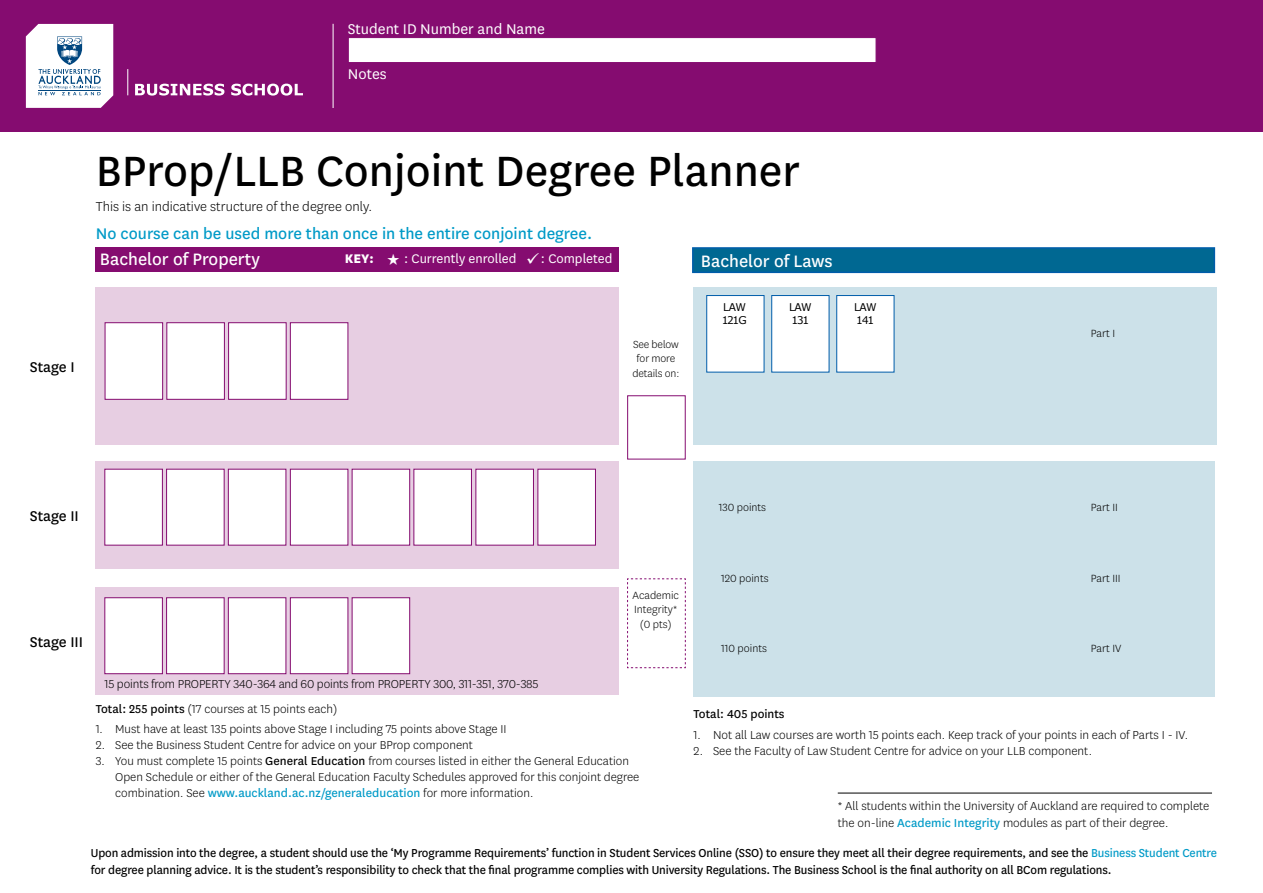
<style>
.page{position:relative;width:1263px;height:893px;background:#fff}
.page>*{position:absolute;margin:0;border:0;box-sizing:border-box;transform-origin:0 0}
.t1{font:49.5px "National";color:#000}
.t2{font:19.35px "National";color:#fff}
.t3{font:18px "National";color:#009ac7}
.t4{font:16.5px "National";color:#fff}
.t5{font:16.5px "National";color:#000}
.t6{font:300 15px "National";color:#000}
.t7{font:14.55px "National";color:#fff}
.t8{font:800 14.55px "National";color:#fff}
.t9{font:300 13.5px/16.2px "National";color:#000}
.t10{font:13.5px/16.2px "National";letter-spacing:-.01em;color:#000}
.t11{font:300 12.15px/14.7px "National";color:#000;text-align:center}
.t12{font:300 12px/14.4px "National";letter-spacing:-.01em;color:#000;text-align:center}
.t13{font:10.65px/12.8px "Verdana";letter-spacing:-.04em;color:#000}
.s1{font-weight:400}
.s2{font-weight:400;color:#009ac7}
.s3{color:#009ac7}
</style>
<div class="page">
<div style="left:0;top:0;width:1263px;height:132px;background:#850c70"></div>
<svg style="left:26px;top:24px;width:87px;height:84px;background:#e0e5ed"></svg>
<svg style="left:127px;top:69px;width:1px;height:26px"></svg>
<svg style="left:135px;top:84px;width:89px;height:12px"></svg>
<svg style="left:231px;top:84px;width:72px;height:12px"></svg>
<div style="left:348px;top:37px;width:528px;height:26px;background:#fff;border:1px solid #850c70"></div>
<hr style="left:333px;top:24px;width:1px;height:84px;background:#fff">
<div style="left:96px;top:287px;width:523px;height:157px;background:#e7cee2"></div>
<div style="left:105px;top:322px;width:58px;height:78px;background:#fff;border:1px solid #850c70"></div>
<div style="left:167px;top:322px;width:58px;height:78px;background:#fff;border:1px solid #850c70"></div>
<div style="left:228px;top:322px;width:58px;height:78px;background:#fff;border:1px solid #850c70"></div>
<div style="left:290px;top:322px;width:58px;height:78px;background:#fff;border:1px solid #850c70"></div>
<div style="left:96px;top:461px;width:523px;height:108px;background:#e7cee2"></div>
<div style="left:96px;top:587px;width:523px;height:108px;background:#e7cee2"></div>
<div style="left:96px;top:247px;width:523px;height:25px;background:#850c70"></div>
<div style="left:105px;top:469px;width:58px;height:76px;background:#fff"></div>
<div style="left:105px;top:597px;width:58px;height:77px;background:#fff;border:1px solid #850c70"></div>
<div style="left:166px;top:469px;width:58px;height:76px;background:#fff"></div>
<div style="left:166px;top:597px;width:58px;height:77px;background:#fff;border:1px solid #850c70"></div>
<div style="left:228px;top:469px;width:58px;height:76px;background:#fff"></div>
<div style="left:228px;top:597px;width:58px;height:77px;background:#fff;border:1px solid #850c70"></div>
<div style="left:290px;top:469px;width:58px;height:76px;background:#fff"></div>
<div style="left:290px;top:597px;width:58px;height:77px;background:#fff;border:1px solid #850c70"></div>
<div style="left:352px;top:469px;width:58px;height:76px;background:#fff"></div>
<div style="left:352px;top:597px;width:58px;height:77px;background:#fff;border:1px solid #850c70"></div>
<div style="left:414px;top:469px;width:58px;height:76px;background:#fff"></div>
<div style="left:476px;top:469px;width:58px;height:76px;background:#fff"></div>
<div style="left:538px;top:469px;width:58px;height:76px;background:#fff"></div>
<svg style="left:627px;top:578px;width:59px;height:90px"></svg>
<hr style="left:838px;top:793px;width:374px;height:1px;background:#000">
<div style="left:693px;top:287px;width:524px;height:157px;background:#cce1e9"></div>
<div style="left:693px;top:461px;width:522px;height:235px;background:#cce1e9"></div>
<div style="left:706px;top:295px;width:58px;height:77px;background:#fff;border:1px solid #005daa"></div>
<div style="left:771px;top:295px;width:58px;height:77px;background:#fff;border:1px solid #005daa"></div>
<div style="left:692px;top:247px;width:523px;height:26px;background:#006892;border:2px solid #005daa"></div>
<div style="left:836px;top:295px;width:58px;height:77px;background:#fff;border:1px solid #005daa"></div>
<p class="t4" style="left:348px;top:18px;width:198px">Student ID Number and Name</p>
<p class="t4" style="left:348px;top:63px;width:40px">Notes</p>
<p class="t5" style="left:30px;top:356px;width:46px">Stage I</p>
<h1 class="t1" style="left:96px;top:138px;width:706px">BProp/LLB Conjoint Degree Planner</h1>
<p class="t6" style="left:96px;top:197px;width:278px">This is an indicative structure of the degree only.</p>
<h3 class="t3" style="left:96px;top:221px;width:498px">No course can be used more than once in the entire conjoint degree.</h3>
<h2 class="t2" style="left:100px;top:246px;width:161px">Bachelor of Property</h2>
<p class="t8" style="left:345px;top:248px;width:31px">KEY:</p>
<p class="t7" style="left:404px;top:250px;width:210px">: Currently enrolled ✓: Completed</p>
<p class="t12" style="left:632px;top:337px;width:48px">See below for more details on:</p>
<h2 class="t2" style="left:701px;top:249px;width:133px">Bachelor of Laws</h2>
<p class="t13" style="left:722px;top:300px;width:26px">LAW<br>121G</p>
<p class="t13" style="left:789px;top:300px;width:24px">LAW<br>131</p>
<p class="t13" style="left:854px;top:300px;width:24px">LAW<br>141</p>
<p class="t11" style="left:1091px;top:325px;width:26px">Part I</p>
<p class="t5" style="left:30px;top:505px;width:51px">Stage II</p>
<p class="t11" style="left:719px;top:500px;width:49px">130 points</p>
<p class="t11" style="left:1091px;top:500px;width:29px">Part II</p>
<p class="t5" style="left:30px;top:631px;width:55px">Stage III</p>
<p class="t11" style="left:632px;top:587px;width:48px">Academic<br>Integrity* (0 pts)</p>
<p class="t11" style="left:721px;top:570px;width:49px">120 points</p>
<p class="t11" style="left:1091px;top:570px;width:31px">Part III</p>
<p class="t11" style="left:721px;top:641px;width:47px">110 points</p>
<p class="t11" style="left:1091px;top:641px;width:32px">Part IV</p>
<p class="t9" style="left:105px;top:675px;width:435px">15 points from PROPERTY 340-364 and 60 points from PROPERTY 300, 311-351, 370-385</p>
<p class="t9" style="left:96px;top:700px;width:243px"><span class="s1">Total: 255 points</span> (17 courses at 15 points each)</p>
<p class="t9" style="left:96px;top:720px;width:412px">1. Must have at least 135 points above Stage I including 75 points above Stage II</p>
<p class="t9" style="left:96px;top:736px;width:379px">2. See the Business Student Centre for advice on your BProp component</p>
<p class="t9" style="left:115px;top:752px;width:526px;text-indent:-20px">3. You must complete 15 points <span class="s1">General Education</span> from courses listed in either the General Education<br>Open Schedule or either of the General Education Faculty Schedules approved for this conjoint degree combination. See <span class="s2">www.auckland.ac.nz/generaleducation</span> for more information.</p>
<p class="t10" style="left:693px;top:705px;width:93px">Total: 405 points</p>
<p class="t9" style="left:693px;top:726px;width:496px">1. Not all Law courses are worth 15 points each. Keep track of your points in each of Parts I - IV.</p>
<p class="t9" style="left:693px;top:743px;width:400px">2. See the Faculty of Law Student Centre for advice on your LLB component.</p>
<p class="t9" style="left:838px;top:798px;width:373px">* All students within the University of Auckland are required to complete the on-line <span class="s2">Academic Integrity</span> modules as part of their degree.</p>
<p class="t10" style="left:91px;top:844px;width:1128px">Upon admission into the degree, a student should use the ‘My Programme Requirements’ function in Student Services Online (SSO) to ensure they meet all their degree requirements, and see the <span class="s3">Business Student Centre </span>for degree planning advice. It is the student’s responsibility to check that the final programme complies with University Regulations. The Business School is the final authority on all BCom regulations.</p>
</div>
